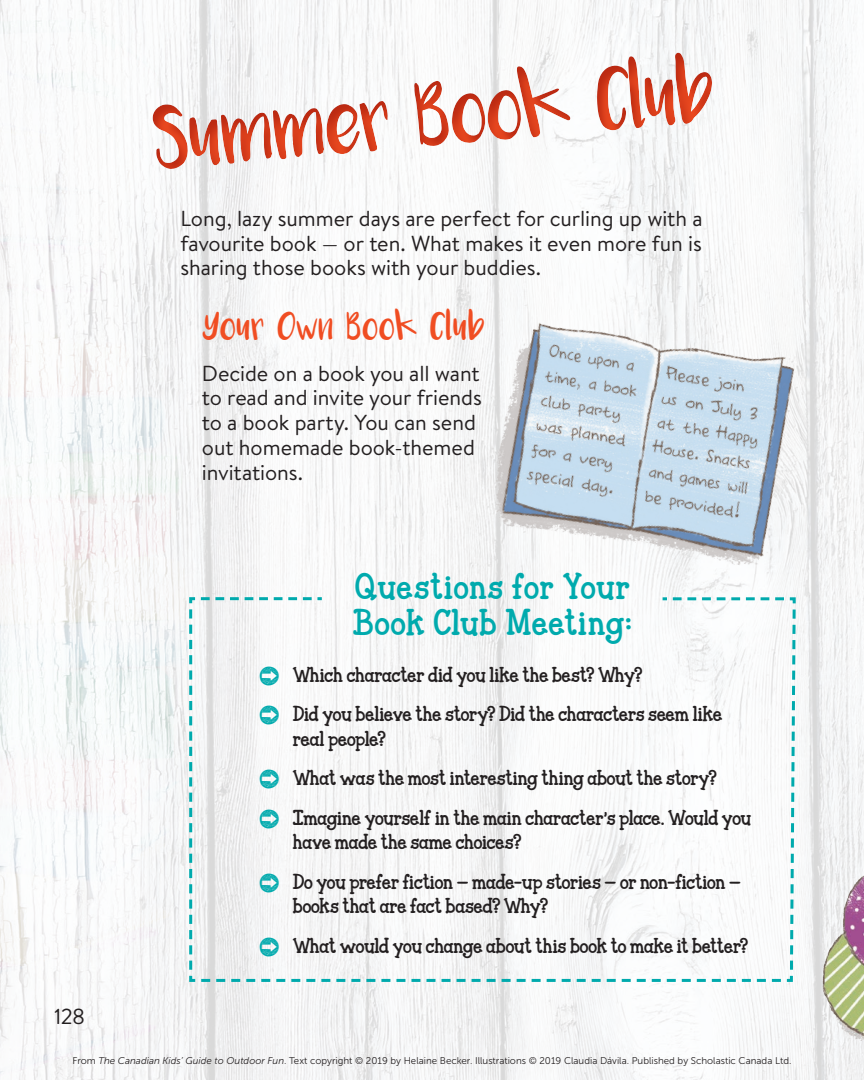
<style>
.page{position:relative;width:864px;height:1080px;background:#fff}
.page>*{position:absolute;margin:0;border:0;box-sizing:border-box;transform-origin:0 0}
.t1{font:48px "Luna";color:#f04d22}
.t2{font:28.5px/36px "Janda Closer To Free";letter-spacing:.035em;color:#00aaad}
.t3{font:21.75px/24.8px "Brandon Text";letter-spacing:-.005em;color:#231f20;text-align:justify}
.t4{font:21px "Luna";letter-spacing:.04em;color:#f04d22}
.t5{font:16.5px/24.8px "Janda Closer To Free";letter-spacing:-.01em;color:#231f20}
.t6{font:9.75px "Museo Sans 300";color:#231f20}
.s1{font-family:"KG Arrows";font-size:28.5px;color:#00aaad}
.s2{font-style:italic}
</style>
<div class="page">
<img style="left:265px;top:0;width:599px;height:1080px">
<img style="left:0;top:0;width:265px;height:1080px">
<img style="left:423px;top:231px;width:441px;height:418px">
<svg style="left:188px;top:596px;width:609px;height:387px"></svg>
<img style="left:736px;top:768px;width:128px;height:297px">
<svg style="left:33px;top:37px;width:796px;height:185px"></svg>
<h1 class="t1" style="left:153px;top:126px;width:564px;rotate:-5deg">Summer Book Club</h1>
<p class="t3" style="left:180px;top:205px;width:524px">Long, lazy summer days are perfect for curling up with a favourite book — or ten. What makes it even more fun is sharing those books with your buddies.</p>
<p class="t4" style="left:203px;top:321px;width:284px">Your Own Book Club</p>
<p class="t3" style="left:202px;top:360px;width:281px;text-align:left">Decide on a book you all want to read and invite your friends to a book party. You can send out homemade book-themed invitations.</p>
<p class="t2" style="left:353px;top:568px;width:280px">Questions for Your<br>Book Club Meeting:</p>
<p class="t5" style="left:258px;top:662px;width:385px"><span class="s1">Z</span> Which character did you like the best? Why?</p>
<p class="t5" style="left:293px;top:702px;width:431px;text-indent:-34px"><span class="s1">Z</span> Did you believe the story? Did the characters seem like real people?</p>
<p class="t5" style="left:258px;top:766px;width:460px"><span class="s1">Z</span> What was the most interesting thing about the story?</p>
<p class="t5" style="left:293px;top:805px;width:460px;text-indent:-35px"><span class="s1">Z</span> Imagine yourself in the main character’s place. Would you have made the same choices?</p>
<p class="t5" style="left:293px;top:869px;width:450px;text-indent:-34px"><span class="s1">Z</span> Do you prefer fiction — made-up stories — or non-fiction — books that are fact based? Why?</p>
<p class="t5" style="left:258px;top:933px;width:491px"><span class="s1">Z</span> What would you change about this book to make it better?</p>
<p class="t3" style="left:54px;top:1003px;width:33px">128</p>
<p class="t6" style="left:73px;top:1055px;width:720px">From <span class="s2">The Canadian Kids’ Guide to Outdoor Fun</span>. Text copyright © 2019 by Helaine Becker. Illustrations © 2019 Claudia Dávila. Published by Scholastic Canada Ltd.</p>
</div>
